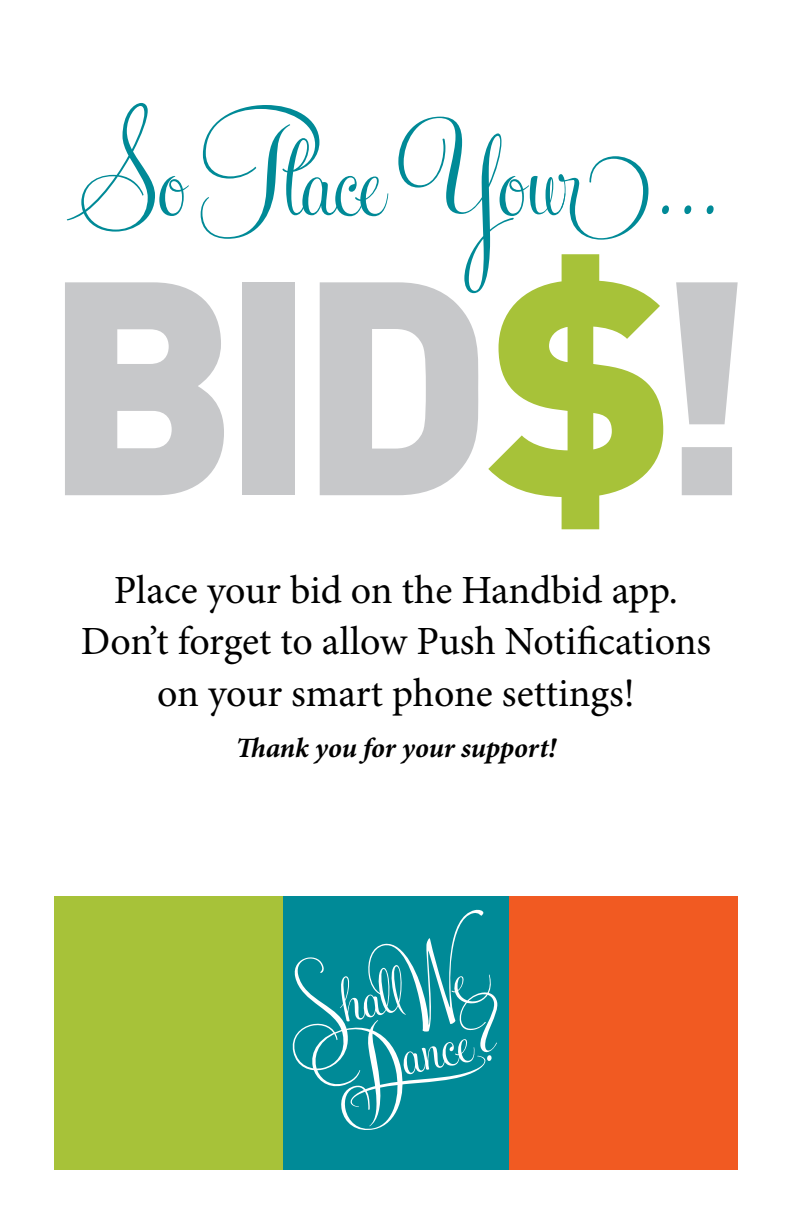
<style>
.page{position:relative;width:792px;height:1224px;background:#fff}
.page>*{position:absolute;margin:0;border:0;box-sizing:border-box;transform-origin:0 0}
.t1{font:900 299px "DIN";color:#c7c8ca}
.t2{font:120px "Feel Script";color:#008a97}
.t3{font:40px/51.2px "Minion Pro";letter-spacing:-.005em;color:#000;text-align:center}
.t4{font:italic 700 28px "Minion Pro";letter-spacing:-.005em;color:#000}
.s1{color:#a7c239}
</style>
<div class="page">
<div style="left:282px;top:897px;width:228px;height:273px;background:#008a97"></div>
<div style="left:54px;top:897px;width:228px;height:273px;background:#a7c239"></div>
<div style="left:510px;top:897px;width:228px;height:273px;background:#f15a22"></div>
<svg style="left:292px;top:909px;width:206px;height:221px"></svg>
<h2 class="t2" style="left:84px;top:101px;width:641px">So Place Your...</h2>
<h1 class="t1" style="left:43px;top:187px;width:714px">BID<span class="s1">$</span>!</h1>
<p class="t3" style="left:81px;top:567px;width:632px">Place your bid on the Handbid app.<br>Don’t forget to allow Push Notifications on your smart phone settings!</p>
<p class="t4" style="left:236px;top:728px;width:322px">Thank you for your support!</p>
</div>
